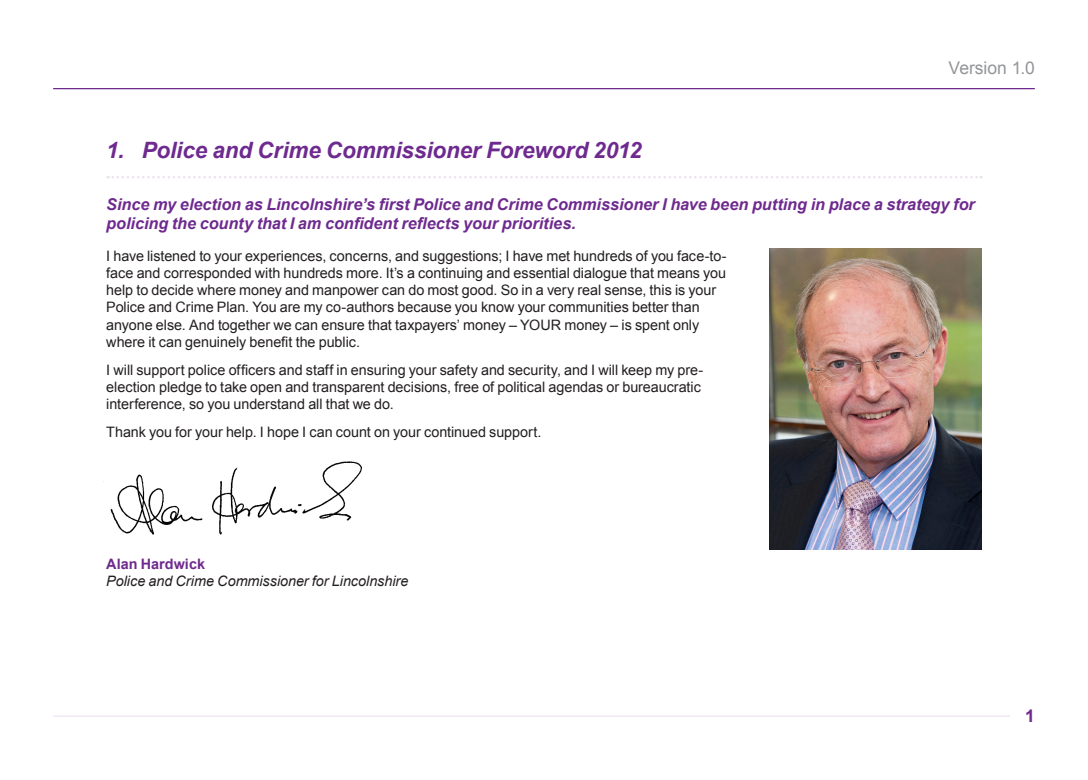
<style>
.page{position:relative;width:1088px;height:780px;background:#fff}
.page>*{position:absolute;margin:0;border:0;box-sizing:border-box;transform-origin:0 0}
.Heading_1{font:italic 700 22.5px "Arial";letter-spacing:-.005em;color:#6e2a8e}
.t1{font:17.5px "Arial";letter-spacing:-.005em;color:#939598}
.t2{font:700 17.5px "Arial";color:#6e2a8e}
.Lead_Para{font:italic 700 16.25px/19.5px "Arial";letter-spacing:-.005em;color:#6e2a8e}
.Body_Text{font:14.38px/17.2px "Arial";letter-spacing:-.005em;color:#231f20}
.Body_Text-2{font:italic 14.38px/17.2px "Arial";color:#231f20}
.s1{font-weight:700;font-style:normal;color:#6e2a8e}
</style>
<div class="page">
<hr style="left:53px;top:88px;width:982px;height:1px;background:#6e2a8e">
<hr style="left:53px;top:715px;width:957px;height:1px;background:#ece2ee">
<svg style="left:108px;top:176px;width:873px;height:2px"></svg>
<img style="left:769px;top:248px;width:212px;height:301px">
<img style="left:103px;top:461px;width:259px;height:74px">
<p class="t1" style="left:948px;top:57px;width:88px">Version 1.0</p>
<p class="Heading_1" style="left:106px;top:135px;width:537px">1. Police and Crime Commissioner Foreword 2012</p>
<p class="Lead_Para" style="left:106px;top:195px;width:870px">Since my election as Lincolnshire’s first Police and Crime Commissioner I have been putting in place a strategy for policing the county that I am confident reflects your priorities.</p>
<p class="Body_Text" style="left:106px;top:247px;width:622px">I have listened to your experiences, concerns, and suggestions; I have met hundreds of you face-to&shy;face and corresponded with hundreds more. It’s a continuing and essential dialogue that means you help to decide where money and manpower can do most good. So in a very real sense, this is your Police and Crime Plan. You are my co-authors because you know your communities better than anyone else. And together we can ensure that taxpayers’ money – YOUR money – is spent only where it can genuinely benefit the public.</p>
<p class="Body_Text" style="left:106px;top:361px;width:598px">I will support police officers and staff in ensuring your safety and security, and I will keep my pre&shy;election pledge to take open and transparent decisions, free of political agendas or bureaucratic interference, so you understand all that we do.</p>
<p class="Body_Text" style="left:106px;top:423px;width:437px">Thank you for your help. I hope I can count on your continued support.</p>
<p class="Body_Text-2" style="left:106px;top:555px;width:304px"><span class="s1">Alan Hardwick<br></span>Police and Crime Commissioner for Lincolnshire</p>
<p class="t2" style="left:1025px;top:704px;width:11px">1</p>
</div>
